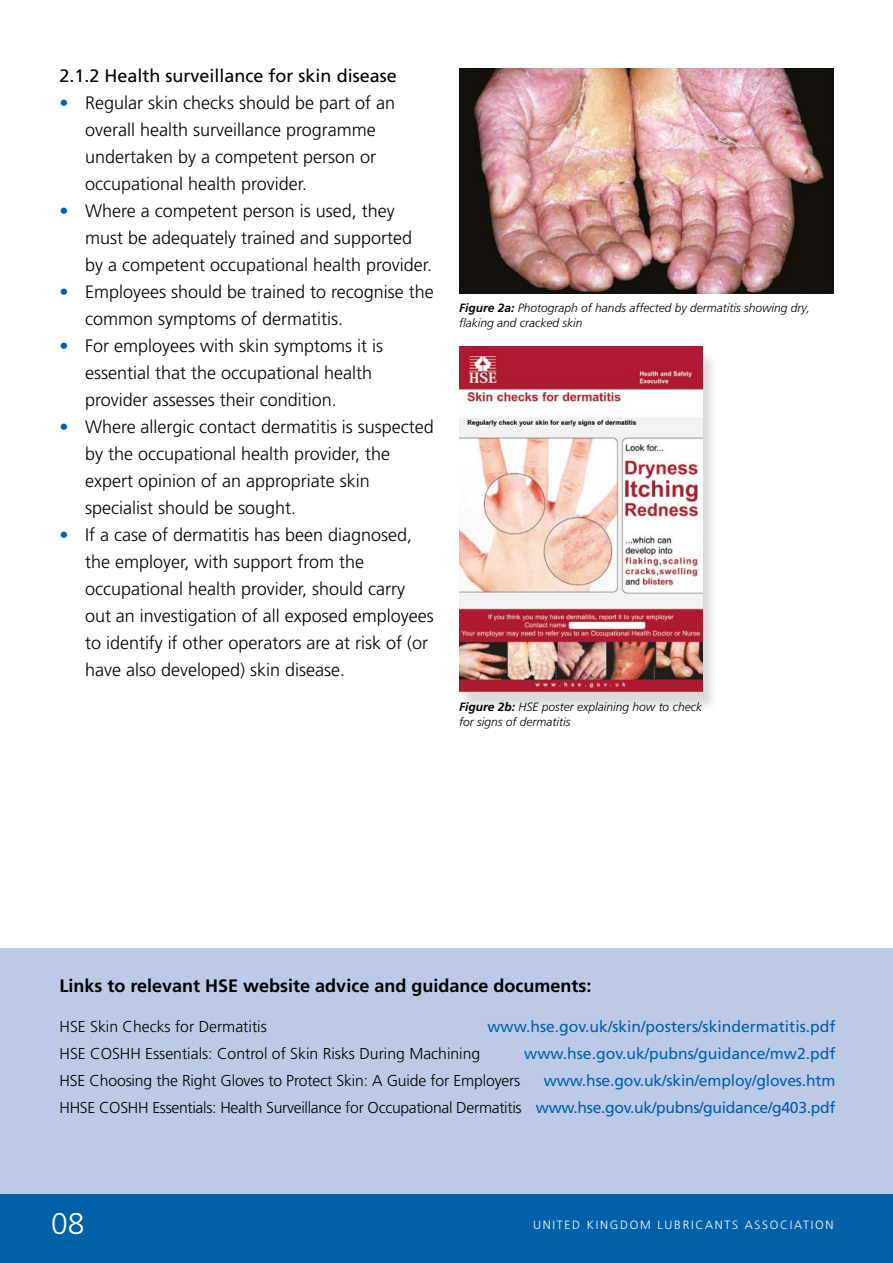
<style>
.page{position:relative;width:893px;height:1263px;background:#fff}
.page>*{position:absolute;margin:0;border:0;box-sizing:border-box;transform-origin:0 0}
.t1{font:300 30px "Frutiger LT Pro";color:#fff}
.t2{font:300 18px/27px "Frutiger LT Pro";color:#000}
.t3{font:700 18px "Frutiger LT Pro";color:#000}
.t4{font:18px "Frutiger LT Pro";color:#000}
.t5{font:15.75px/27px "Frutiger LT Pro";color:#0061a8;text-align:right}
.t6{font:300 15.75px "Frutiger LT Pro";color:#000}
.t7{font:italic 300 12px/15px "Frutiger LT Pro";color:#000}
.t8{font:300 12px "Frutiger LT Pro";letter-spacing:.14em;color:#fff}
.s1{color:#0061a8}
.s2{font-weight:700}
.s3{font-weight:300;color:#000}
</style>
<div class="page">
<div style="left:0;top:948px;width:893px;height:315px;background:#bccae7"></div>
<div style="left:0;top:1195px;width:893px;height:68px;background:#0061a8"></div>
<div style="left:458px;top:351px;width:261px;height:361px;background:#000;opacity:.15"></div>
<img style="left:459px;top:347px;width:244px;height:344px">
<img style="left:459px;top:68px;width:374px;height:225px">
<p class="t4" style="left:60px;top:65px;width:339px">2.1.2 Health surveillance for skin disease</p>
<p class="t2" style="left:85px;top:89px;width:312px;text-indent:-26px"><span class="s1">•</span> Regular skin checks should be part of an overall health surveillance programme undertaken by a competent person or occupational health provider.</p>
<p class="t2" style="left:85px;top:197px;width:349px;text-indent:-26px"><span class="s1">•</span> Where a competent person is used, they must be adequately trained and supported by a competent occupational health provider.</p>
<p class="t2" style="left:85px;top:278px;width:350px;text-indent:-26px"><span class="s1">•</span> Employees should be trained to recognise the common symptoms of dermatitis.</p>
<p class="t2" style="left:85px;top:332px;width:300px;text-indent:-26px"><span class="s1">•</span> For employees with skin symptoms it is essential that the occupational health provider assesses their condition.</p>
<p class="t2" style="left:85px;top:413px;width:350px;text-indent:-26px"><span class="s1">•</span> Where allergic contact dermatitis is suspected by the occupational health provider, the expert opinion of an appropriate skin specialist should be sought.</p>
<p class="t2" style="left:85px;top:521px;width:350px;text-indent:-26px"><span class="s1">•</span> If a case of dermatitis has been diagnosed, the employer, with support from the occupational health provider, should carry out an investigation of all exposed employees to identify if other operators are at risk of (or have also developed) skin disease.</p>
<p class="t7" style="left:459px;top:300px;width:352px"><span class="s2">Figure 2a:</span> Photograph of hands affected by dermatitis showing dry, flaking and cracked skin</p>
<p class="t7" style="left:459px;top:699px;width:244px"><span class="s2">Figure 2b:</span> HSE poster explaining how to check for signs of dermatitis</p>
<p class="t3" style="left:60px;top:974px;width:533px">Links to relevant HSE website advice and guidance documents:</p>
<p class="t6" style="left:60px;top:1017px;width:209px">HSE Skin Checks for Dermatitis</p>
<p class="t5" style="left:487px;top:1013px;width:350px">www.hse.gov.uk/skin/posters/skindermatitis.pdf</p>
<p class="t6" style="left:60px;top:1044px;width:422px">HSE COSHH Essentials: Control of Skin Risks During Machining</p>
<p class="t5" style="left:524px;top:1040px;width:313px">www.hse.gov.uk/pubns/guidance/mw2.pdf</p>
<p class="t6" style="left:60px;top:1071px;width:462px">HSE Choosing the Right Gloves to Protect Skin: A Guide for Employers</p>
<p class="t5" style="left:60px;top:1067px;width:777px">www.hse.gov.uk/skin/employ/gloves.htm<br><span class="s3">HHSE COSHH Essentials: Health Surveillance for Occupational Dermatitis</span> www.hse.gov.uk/pubns/guidance/g403.pdf</p>
<h1 class="t1" style="left:51px;top:1206px;width:35px">08</h1>
<p class="t8" style="left:533px;top:1218px;width:302px">UNITED KINGDOM LUBRICANTS ASSOCIATION</p>
</div>
